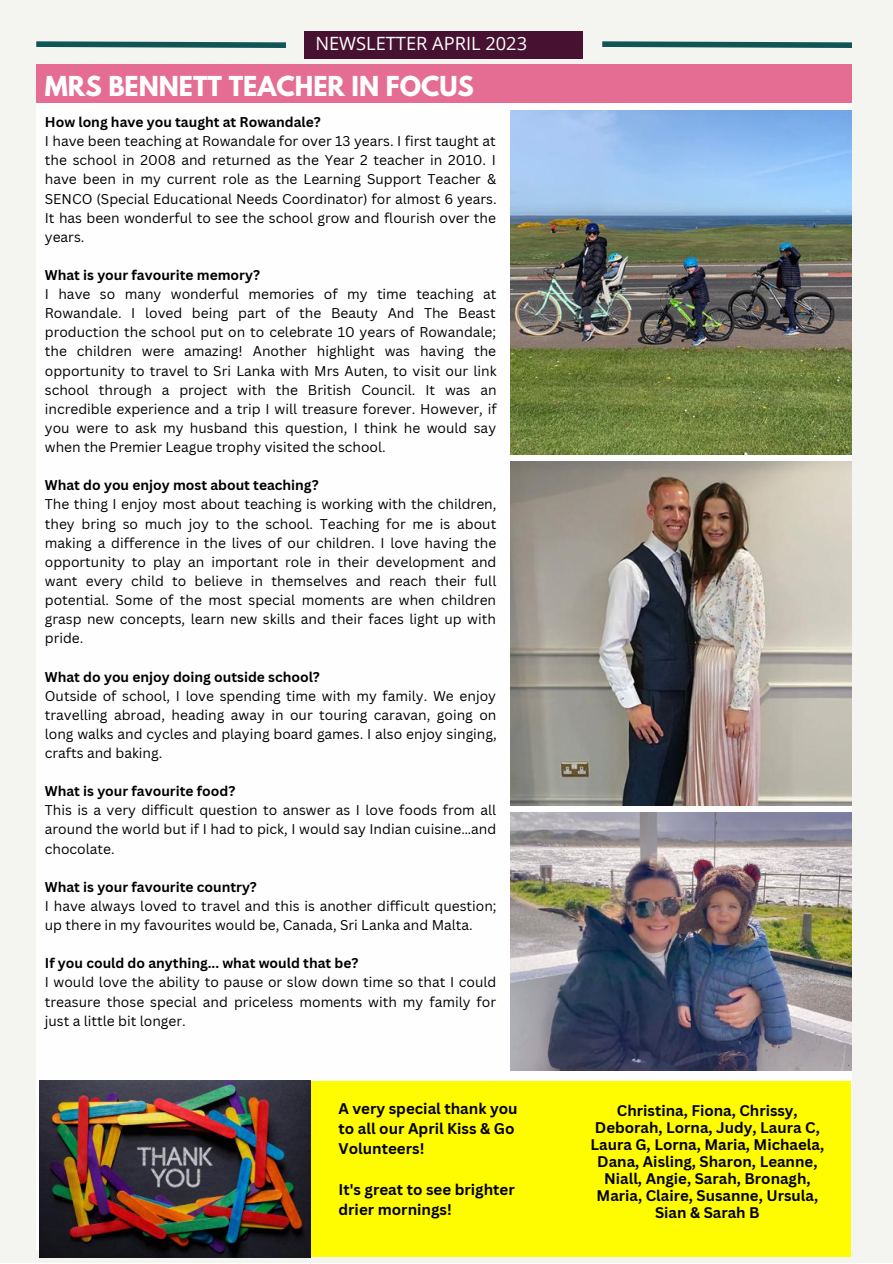
<style>
.page{position:relative;width:893px;height:1264px;background:#fff}
.page>*{position:absolute;margin:0;border:0;box-sizing:border-box;transform-origin:0 0}
.t1{font:700 24.3px "League Spartan";color:#fefefe}
.t2{font:18.3px "Open Sans";color:#fefefe}
.t3{font:700 15.15px/20.1px "Canva Sans";color:#000}
.t4{font:700 15px/16.8px "Canva Sans";color:#000;text-align:center}
.t5{font:13.8px/19px "Canva Sans";color:#000;text-align:justify}
.t6{font:700 13.8px "Canva Sans";color:#000}
</style>
<div class="page">
<div style="left:0;top:0;width:892px;height:1262px;background:#f4f5f0"></div>
<div style="left:304px;top:31px;width:279px;height:27px;background:#471131"></div>
<svg style="left:36px;top:41px;width:250px;height:7px"></svg>
<svg style="left:602px;top:41px;width:250px;height:7px"></svg>
<div style="left:36px;top:65px;width:815px;height:39px;background:#e56c92"></div>
<div style="left:36px;top:104px;width:815px;height:1146px;background:#fefefe"></div>
<img style="left:510px;top:110px;width:341px;height:344px">
<img style="left:510px;top:461px;width:341px;height:344px">
<img style="left:510px;top:812px;width:341px;height:258px">
<div style="left:39px;top:1080px;width:812px;height:176px;background:#fffb00"></div>
<img style="left:39px;top:1080px;width:271px;height:177px">
<h2 class="t2" style="left:315px;top:31px;width:213px">NEWSLETTER APRIL 2023</h2>
<h1 class="t1" style="left:45px;top:74px;width:430px">MRS BENNETT TEACHER IN FOCUS</h1>
<p class="t6" style="left:45px;top:112px;width:277px">How long have you taught at Rowandale?</p>
<p class="t5" style="left:45px;top:131px;width:453px">I have been teaching at Rowandale for over 13 years. I first taught at the school in 2008 and returned as the Year 2 teacher in 2010. I have been in my current role as the Learning Support Teacher &amp; SENCO (Special Educational Needs Coordinator) for almost 6 years.<br>It has been wonderful to see the school grow and flourish over the years.</p>
<p class="t6" style="left:45px;top:265px;width:216px">What is your favourite memory?</p>
<p class="t5" style="left:45px;top:284px;width:453px">I have so many wonderful memories of my time teaching at Rowandale. I loved being part of the Beauty And The Beast production the school put on to celebrate 10 years of Rowandale; the children were amazing! Another highlight was having the opportunity to travel to Sri Lanka with Mrs Auten, to visit our link school through a project with the British Council. It was an incredible experience and a trip I will treasure forever. However, if you were to ask my husband this question, I think he would say when the Premier League trophy visited the school.</p>
<p class="t6" style="left:45px;top:475px;width:275px">What do you enjoy most about teaching?</p>
<p class="t5" style="left:45px;top:494px;width:453px">The thing I enjoy most about teaching is working with the children, they bring so much joy to the school. Teaching for me is about making a difference in the lives of our children. I love having the opportunity to play an important role in their development and want every child to believe in themselves and reach their full potential. Some of the most special moments are when children grasp new concepts, learn new skills and their faces light up with pride.</p>
<p class="t6" style="left:45px;top:666px;width:276px">What do you enjoy doing outside school?</p>
<p class="t5" style="left:45px;top:685px;width:453px">Outside of school, I love spending time with my family. We enjoy travelling abroad, heading away in our touring caravan, going on long walks and cycles and playing board games. I also enjoy singing, crafts and baking.</p>
<p class="t6" style="left:45px;top:781px;width:192px">What is your favourite food?</p>
<p class="t5" style="left:45px;top:800px;width:453px">This is a very difficult question to answer as I love foods from all around the world but if I had to pick, I would say Indian cuisine…and chocolate.</p>
<p class="t6" style="left:45px;top:877px;width:213px">What is your favourite country?</p>
<p class="t5" style="left:45px;top:896px;width:453px">I have always loved to travel and this is another difficult question; up there in my favourites would be, Canada, Sri Lanka and Malta.</p>
<p class="t6" style="left:45px;top:953px;width:315px">If you could do anything... what would that be?</p>
<p class="t5" style="left:45px;top:972px;width:453px">I would love the ability to pause or slow down time so that I could treasure those special and priceless moments with my family for just a little bit longer.</p>
<p class="t3" style="left:338px;top:1097px;width:181px">A very special thank you to all our April Kiss &amp; Go<br>Volunteers!</p>
<p class="t3" style="left:338px;top:1178px;width:178px">It's great to see brighter drier mornings!</p>
<p class="t4" style="left:590px;top:1102px;width:235px">Christina, Fiona, Chrissy,<br>Deborah, Lorna, Judy, Laura C,<br>Laura G, Lorna, Maria, Michaela,<br>Dana, Aisling, Sharon, Leanne,<br>Niall, Angie, Sarah, Bronagh,<br>Maria, Claire, Susanne, Ursula,<br>Sian &amp; Sarah B</p>
</div>
